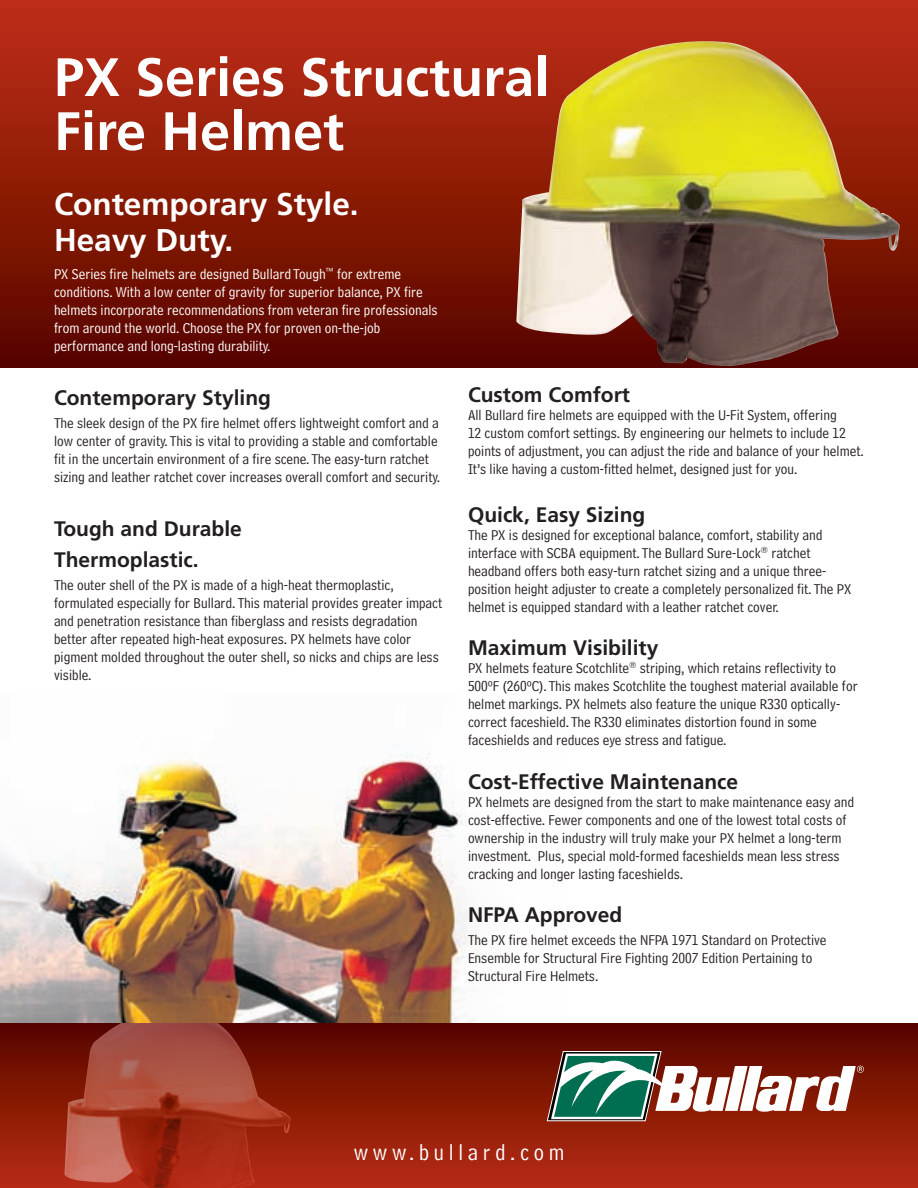
<style>
.page{position:relative;width:918px;height:1188px;background:#fff}
.page>*{position:absolute;margin:0;border:0;box-sizing:border-box;transform-origin:0 0}
.t1{font:700 54px "Frutiger";color:#fff}
.t2{font:700 31.5px "Frutiger";color:#fff}
.t3{font:23.25px "Bell Centennial Address";letter-spacing:.2em;color:#fff}
.t4{font:700 21px "Frutiger";color:#231f20}
.t5{font:15px/18px "Bell Centennial Address";color:#231f20}
.t6{font:15px/18px "Bell Centennial Address";color:#fff}
</style>
<div class="page">
<img style="left:0;top:753px;width:566px;height:271px">
<div style="left:0;top:1024px;width:918px;height:164px;background:linear-gradient(to bottom,#580500,#b82c13)"></div>
<div style="left:0;top:0;width:918px;height:368px;background:linear-gradient(to bottom,#c13016,#580600)"></div>
<svg style="left:547px;top:1051px;width:317px;height:70px"></svg>
<img style="left:516px;top:39px;width:385px;height:327px">
<img style="left:64px;top:1024px;width:227px;height:164px">
<p class="t1" style="left:54px;top:46px;width:497px">PX Series Structural</p>
<p class="t1" style="left:54px;top:100px;width:292px">Fire Helmet</p>
<p class="t2" style="left:54px;top:185px;width:306px">Contemporary Style.</p>
<p class="t2" style="left:54px;top:221px;width:181px">Heavy Duty.</p>
<p class="t6" style="left:54px;top:265px;width:385px">PX Series fire helmets are designed Bullard Tough<sup>™</sup> for extreme conditions. With a low center of gravity for superior balance, PX fire helmets incorporate recommendations from veteran fire professionals from around the world. Choose the PX for proven on-the-job performance and long-lasting durability.</p>
<p class="t4" style="left:54px;top:385px;width:219px">Contemporary Styling</p>
<p class="t5" style="left:54px;top:414px;width:388px">The sleek design of the PX fire helmet offers lightweight comfort and a low center of gravity. This is vital to providing a stable and comfortable fit in the uncertain environment of a fire scene. The easy-turn ratchet sizing and leather ratchet cover increases overall comfort and security.</p>
<p class="t4" style="left:54px;top:517px;width:189px">Tough and Durable</p>
<p class="t4" style="left:54px;top:547px;width:146px">Thermoplastic.</p>
<p class="t5" style="left:54px;top:576px;width:390px">The outer shell of the PX is made of a high-heat thermoplastic, formulated especially for Bullard. This material provides greater impact and penetration resistance than fiberglass and resists degradation better after repeated high-heat exposures. PX helmets have color pigment molded throughout the outer shell, so nicks and chips are less visible.</p>
<p class="t4" style="left:468px;top:382px;width:164px">Custom Comfort</p>
<p class="t5" style="left:468px;top:406px;width:397px">All Bullard fire helmets are equipped with the U-Fit System, offering<br>12 custom comfort settings. By engineering our helmets to include 12 points of adjustment, you can adjust the ride and balance of your helmet.<br>It’s like having a custom-fitted helmet, designed just for you.</p>
<p class="t4" style="left:468px;top:503px;width:179px">Quick, Easy Sizing</p>
<p class="t5" style="left:468px;top:526px;width:385px">The PX is designed for exceptional balance, comfort, stability and interface with SCBA equipment. The Bullard Sure-Lock<sup>®</sup> ratchet headband offers both easy-turn ratchet sizing and a unique three&shy;position height adjuster to create a completely personalized fit. The PX helmet is equipped standard with a leather ratchet cover.</p>
<p class="t4" style="left:468px;top:636px;width:192px">Maximum Visibility</p>
<p class="t5" style="left:468px;top:659px;width:391px">PX helmets feature Scotchlite<sup>®</sup> striping, which retains reflectivity to 500ºF (260ºC). This makes Scotchlite the toughest material available for helmet markings. PX helmets also feature the unique R330 optically&shy;correct faceshield. The R330 eliminates distortion found in some faceshields and reduces eye stress and fatigue.</p>
<p class="t4" style="left:468px;top:769px;width:272px">Cost-Effective Maintenance</p>
<p class="t5" style="left:468px;top:793px;width:388px">PX helmets are designed from the start to make maintenance easy and cost-effective. Fewer components and one of the lowest total costs of ownership in the industry will truly make your PX helmet a long-term investment. Plus, special mold-formed faceshields mean less stress cracking and longer lasting faceshields.</p>
<p class="t4" style="left:468px;top:902px;width:156px">NFPA Approved</p>
<p class="t5" style="left:468px;top:931px;width:360px">The PX fire helmet exceeds the NFPA 1971 Standard on Protective<br>Ensemble for Structural Fire Fighting 2007 Edition Pertaining to<br>Structural Fire Helmets.</p>
<p class="t3" style="left:354px;top:1139px;width:212px">www.bullard.com</p>
</div>
